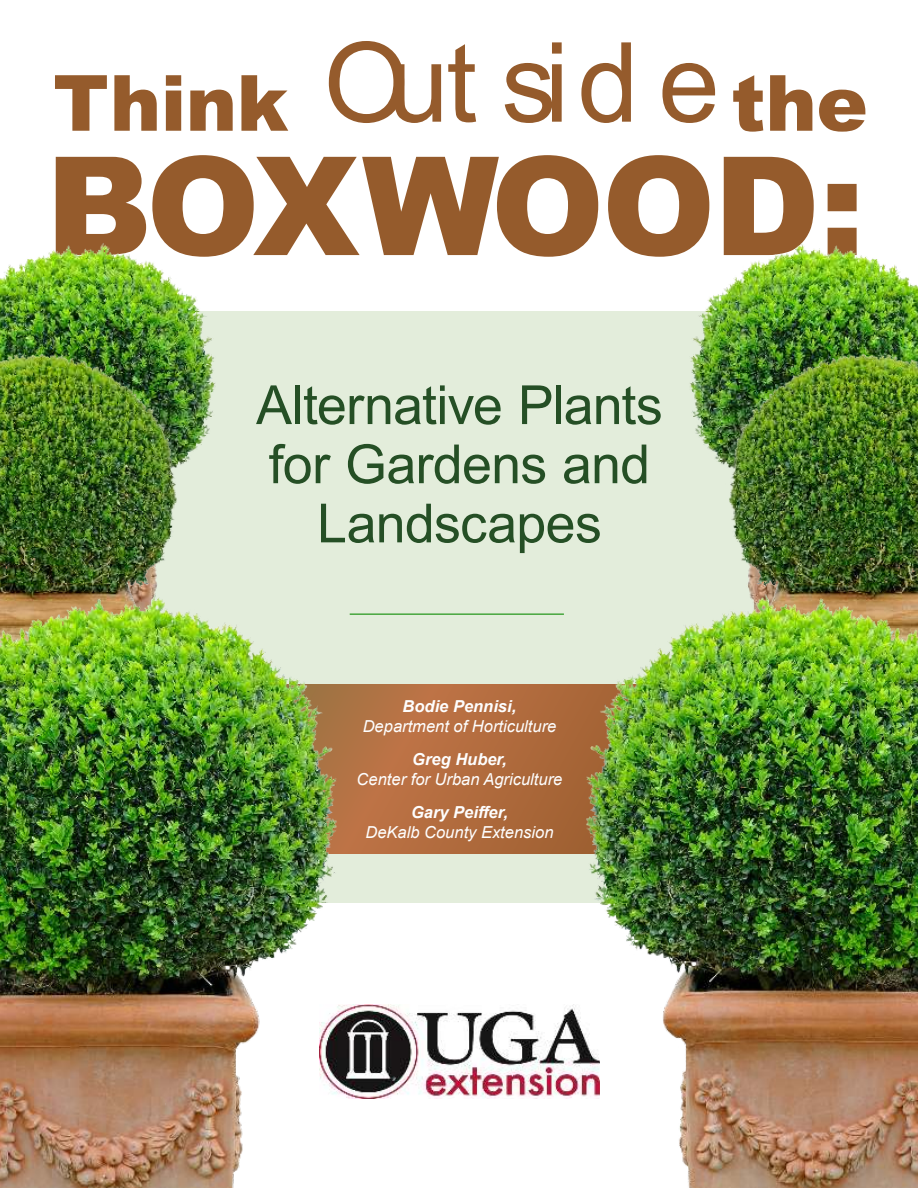
<style>
.page{position:relative;width:918px;height:1188px;background:#fff}
.page>*{position:absolute;margin:0;border:0;box-sizing:border-box;transform-origin:0 0}
.t1{font:900 137.25px "Arial";letter-spacing:-.03em;color:#955b2c}
.t2{font:900 77.55px "Arial";letter-spacing:-.005em;color:#955b2c}
.t3{font:54px/59.1px "Arial";letter-spacing:-.015em;color:#254f25;text-align:center}
.t4{font:italic 16.5px "Arial";color:#fefefe}
.t5{font:italic 700 16.5px "Arial";color:#fefefe}
.s1{font-weight:400;font-size:110.7px}
</style>
<div class="page">
<svg style="left:0;top:311px;width:916px;height:592px;background:#dbd8c1"></svg>
<svg style="left:358px;top:684px;width:11px;height:170px;background:#b57244"></svg>
<img style="left:358px;top:1004px;width:207px;height:94px">
<img style="left:0;top:243px;width:216px;height:219px">
<img style="left:690px;top:243px;width:228px;height:219px">
<img style="left:0;top:351px;width:185px;height:243px">
<img style="left:721px;top:351px;width:197px;height:243px">
<img style="left:0;top:594px;width:358px;height:594px">
<hr style="left:350px;top:613px;width:214px;height:2px;background:#46a63d">
<img style="left:565px;top:594px;width:353px;height:594px">
<h2 class="t2" style="left:53px;top:75px;width:816px">Think <span class="s1">Out sid e</span> the</h2>
<h1 class="t1" style="left:46px;top:157px;width:821px">BOXWOOD:</h1>
<h3 class="t3" style="left:256px;top:381px;width:408px">Alternative Plants for Gardens and<br>Landscapes</h3>
<p class="t5" style="left:403px;top:700px;width:115px">Bodie Pennisi,</p>
<p class="t4" style="left:363px;top:720px;width:195px">Department of Horticulture</p>
<p class="t5" style="left:412px;top:753px;width:96px">Greg Huber,</p>
<p class="t4" style="left:357px;top:773px;width:207px">Center for Urban Agriculture</p>
<p class="t5" style="left:411px;top:806px;width:98px">Gary Peiffer,</p>
<p class="t4" style="left:365px;top:826px;width:190px">DeKalb County Extension</p>
</div>
